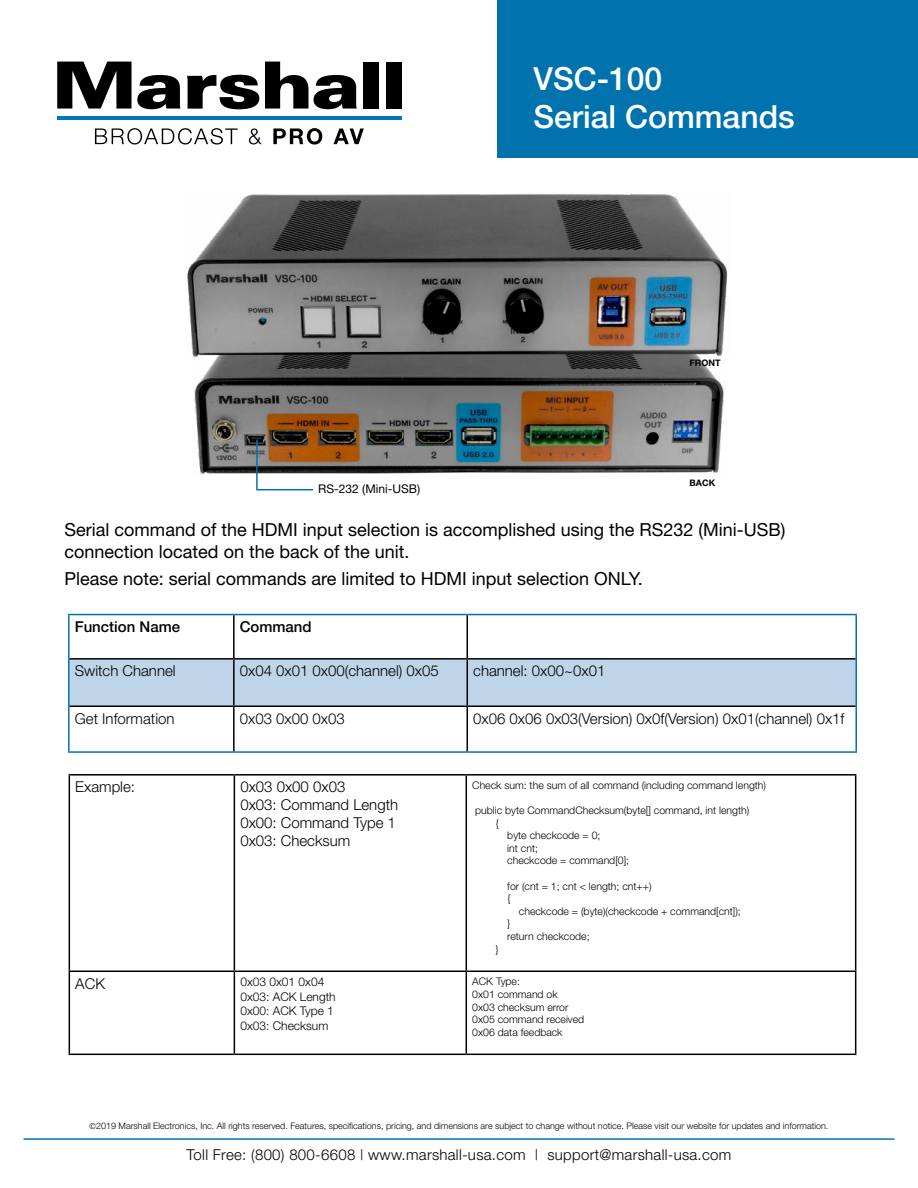
<style>
.page{position:relative;width:918px;height:1188px;background:#fff}
.page>*{position:absolute;margin:0;border:0;box-sizing:border-box;transform-origin:0 0}
.t1{font:500 31.95px/38.2px "Helvetica Neue";color:#fff}
.t2{font:18px/21.6px "Helvetica Neue";color:#000}
.t3{font:300 15px/18px "Helvetica Neue";color:#000}
.t4{font:300 15px "Helvetica Neue";letter-spacing:.02em;color:#000}
.t5{font:500 15px "Helvetica Neue";color:#000}
.t6{font:300 12px/14.4px "Helvetica Neue";color:#000}
.t7{font:12px "Helvetica Neue";color:#000}
.t8{font:300 10.5px/12.6px "Helvetica Neue";color:#000}
.t9{font:300 9px "Helvetica Neue";color:#000}
.t10{font:700 9px "Helvetica Neue";color:#000}
.s1{font-family:"Akzelerat Condensed Normal";font-weight:400}
</style>
<div class="page">
<svg style="left:57px;top:62px;width:124px;height:47px"></svg>
<svg style="left:187px;top:75px;width:72px;height:34px"></svg>
<svg style="left:265px;top:62px;width:43px;height:47px"></svg>
<svg style="left:314px;top:75px;width:43px;height:34px"></svg>
<div style="left:364px;top:62px;width:15px;height:47px;background:#000"></div>
<div style="left:386px;top:62px;width:16px;height:47px;background:#000"></div>
<hr style="left:57px;top:116px;width:345px;height:4px;background:#0078b9">
<svg style="left:95px;top:128px;width:143px;height:16px"></svg>
<svg style="left:249px;top:128px;width:13px;height:16px"></svg>
<svg style="left:273px;top:128px;width:49px;height:17px"></svg>
<svg style="left:333px;top:128px;width:31px;height:16px"></svg>
<hr style="left:23px;top:1138px;width:872px;height:2px;background:#0078b9">
<div style="left:497px;top:0;width:421px;height:158px;background:#0073ae"></div>
<div style="left:70px;top:660px;width:785px;height:45px;background:#bed4e9"></div>
<hr style="left:68px;top:614px;width:166px;height:1px;background:#0073ae">
<hr style="left:68px;top:615px;width:2px;height:44px;background:#0073ae">
<hr style="left:234px;top:614px;width:233px;height:1px;background:#0073ae">
<hr style="left:467px;top:614px;width:390px;height:1px;background:#0073ae">
<hr style="left:855px;top:615px;width:2px;height:44px;background:#0073ae">
<hr style="left:68px;top:659px;width:2px;height:47px;background:#0073ae">
<hr style="left:855px;top:659px;width:2px;height:47px;background:#0073ae">
<hr style="left:68px;top:706px;width:2px;height:45px;background:#0073ae">
<hr style="left:855px;top:706px;width:2px;height:45px;background:#0073ae">
<hr style="left:68px;top:751px;width:166px;height:2px;background:#0073ae">
<hr style="left:234px;top:751px;width:233px;height:2px;background:#0073ae">
<hr style="left:467px;top:751px;width:390px;height:2px;background:#0073ae">
<hr style="left:233px;top:615px;width:2px;height:43px;background:#000">
<hr style="left:467px;top:615px;width:1px;height:43px;background:#000">
<hr style="left:70px;top:658px;width:164px;height:2px;background:#000">
<hr style="left:234px;top:658px;width:233px;height:2px;background:#000">
<hr style="left:233px;top:660px;width:2px;height:45px;background:#000">
<hr style="left:467px;top:658px;width:388px;height:2px;background:#000">
<hr style="left:467px;top:660px;width:1px;height:45px;background:#000">
<hr style="left:70px;top:705px;width:164px;height:2px;background:#000">
<hr style="left:234px;top:705px;width:233px;height:2px;background:#000">
<hr style="left:233px;top:707px;width:2px;height:44px;background:#000">
<hr style="left:467px;top:705px;width:388px;height:2px;background:#000">
<hr style="left:467px;top:707px;width:1px;height:44px;background:#000">
<img style="left:194px;top:357px;width:530px;height:118px">
<img style="left:187px;top:193px;width:541px;height:164px">
<svg style="left:255px;top:438px;width:60px;height:53px"></svg>
<hr style="left:69px;top:774px;width:165px;height:2px;background:#000">
<hr style="left:69px;top:776px;width:1px;height:195px;background:#000">
<hr style="left:234px;top:774px;width:232px;height:2px;background:#000">
<hr style="left:234px;top:776px;width:1px;height:195px;background:#000">
<hr style="left:466px;top:774px;width:390px;height:2px;background:#000">
<hr style="left:466px;top:776px;width:1px;height:195px;background:#000">
<hr style="left:855px;top:776px;width:1px;height:195px;background:#000">
<hr style="left:69px;top:971px;width:165px;height:1px;background:#000">
<hr style="left:69px;top:972px;width:1px;height:82px;background:#000">
<hr style="left:234px;top:971px;width:232px;height:1px;background:#000">
<hr style="left:234px;top:972px;width:1px;height:82px;background:#000">
<hr style="left:466px;top:971px;width:390px;height:1px;background:#000">
<hr style="left:466px;top:972px;width:1px;height:82px;background:#000">
<hr style="left:855px;top:972px;width:1px;height:82px;background:#000">
<hr style="left:69px;top:1054px;width:165px;height:1px;background:#000">
<hr style="left:234px;top:1054px;width:232px;height:1px;background:#000">
<hr style="left:466px;top:1054px;width:390px;height:1px;background:#000">
<h1 class="t1" style="left:534px;top:59px;width:263px">VSC-100<br>Serial Commands</h1>
<p class="t7" style="left:318px;top:482px;width:104px">RS-232 (Mini-USB)</p>
<p class="t10" style="left:690px;top:357px;width:33px">FRONT</p>
<p class="t10" style="left:690px;top:477px;width:27px">BACK</p>
<h2 class="t2" style="left:65px;top:519px;width:722px">Serial command of the HDMI input selection is accomplished using the RS232 (Mini-USB) connection located on the back of the unit.</h2>
<h2 class="t2" style="left:65px;top:568px;width:580px">Please note: serial commands are limited to HDMI input selection ONLY.</h2>
<h3 class="t5" style="left:75px;top:618px;width:107px">Function Name</h3>
<h3 class="t5" style="left:240px;top:618px;width:73px">Command</h3>
<h3 class="t3" style="left:75px;top:662px;width:102px">Switch Channel</h3>
<h3 class="t3" style="left:240px;top:662px;width:200px">0x04 0x01 0x00(channel) 0x05</h3>
<h3 class="t3" style="left:473px;top:662px;width:134px">channel: 0x00~0x01</h3>
<h3 class="t3" style="left:75px;top:709px;width:101px">Get Information</h3>
<h3 class="t3" style="left:240px;top:709px;width:107px">0x03 0x00 0x03</h3>
<h3 class="t3" style="left:473px;top:709px;width:373px">0x06 0x06 0x03(Version) 0x0f(Version) 0x01(channel) 0x1f</h3>
<h3 class="t3" style="left:75px;top:778px;width:61px">Example:</h3>
<h3 class="t3" style="left:240px;top:778px;width:159px">0x03 0x00 0x03<br>0x03: Command Length<br>0x00: Command Type 1<br>0x03: Checksum</h3>
<p class="t8" style="left:472px;top:779px;width:295px">Check sum: the sum of all command (including command length)</p>
<p class="t8" style="left:475px;top:804px;width:276px">public byte CommandChecksum(byte[] command, int length)</p>
<p class="t8" style="left:496px;top:817px;width:5px">{</p>
<p class="t8" style="left:507px;top:829px;width:95px">byte checkcode = 0;</p>
<p class="t8" style="left:507px;top:842px;width:32px">int cnt;</p>
<p class="t8" style="left:507px;top:854px;width:123px">checkcode = command[0];</p>
<p class="t8" style="left:507px;top:880px;width:146px">for (cnt = 1; cnt &lt; length; cnt++) {</p>
<p class="t8" style="left:519px;top:905px;width:223px">checkcode = (byte)(checkcode + command[cnt]);</p>
<p class="t8" style="left:507px;top:917px;width:84px">}<br>return checkcode;</p>
<p class="t8" style="left:496px;top:943px;width:5px">}</p>
<h3 class="t3" style="left:75px;top:974px;width:31px">ACK</h3>
<p class="t6" style="left:240px;top:975px;width:97px">0x03 0x01 0x04<br>0x03: ACK Length<br>0x00: ACK Type 1<br>0x03: Checksum</p>
<p class="t8" style="left:472px;top:975px;width:114px">ACK Type:<br>0x01 command ok<br>0x03 checksum error<br>0x05 command received<br>0x06 data feedback</p>
<p class="t9" style="left:90px;top:1120px;width:740px"><span class="s1">©</span>2019 Marshall Electronics, Inc. All rights reserved. Features, specifications, pricing, and dimensions are subject to change without notice. Please visit our website for updates and information.</p>
<h3 class="t4" style="left:187px;top:1145px;width:546px">Toll Free: (800) 800-6608 | www.marshall-usa.com | support@marshall-usa.com</h3>
</div>
